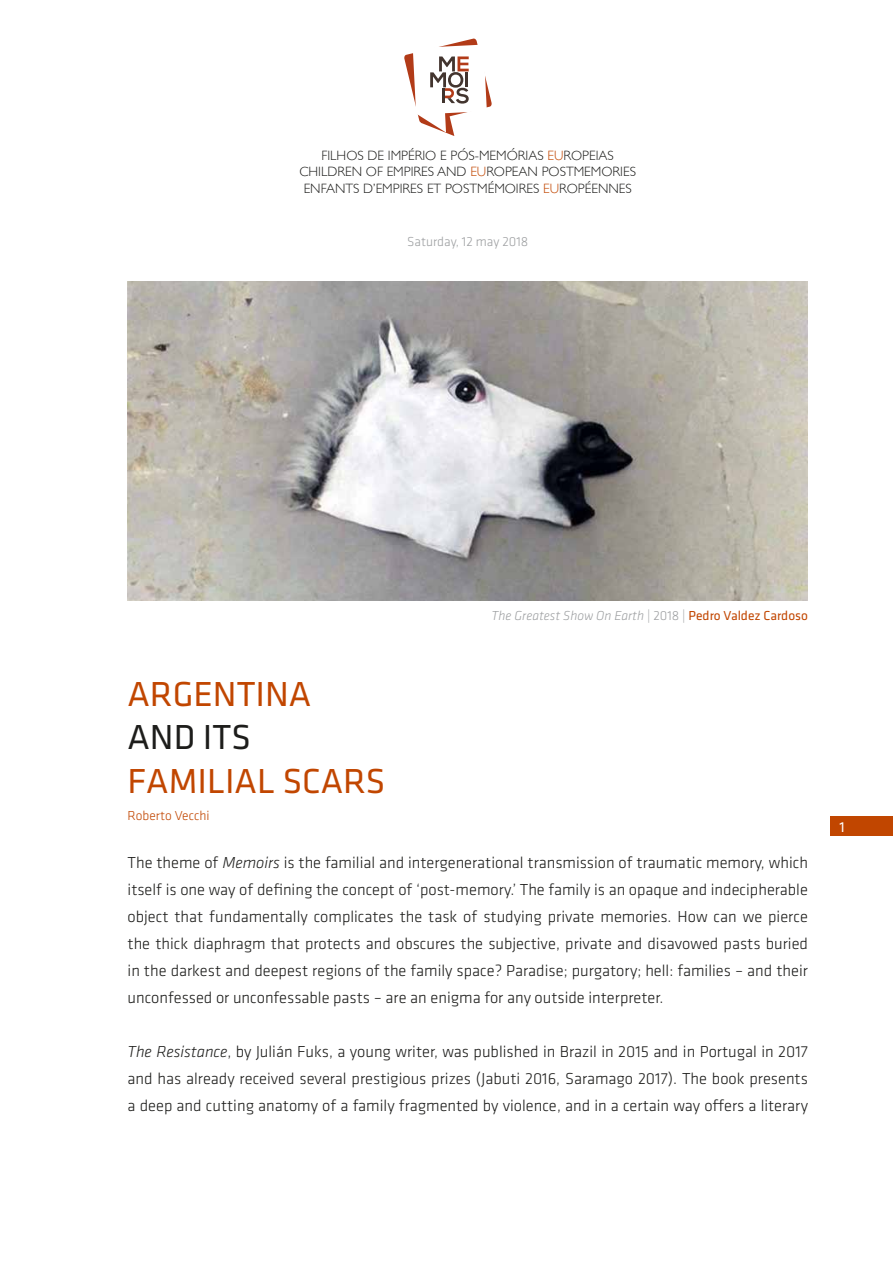
<style>
.page{position:relative;width:893px;height:1263px;background:#fff}
.page>*{position:absolute;margin:0;border:0;box-sizing:border-box;transform-origin:0 0}
.t1{font:36px "Klavika";color:#c14600}
.t2{font:36px "Klavika";color:#1d1d1b}
.t3{font:300 16.5px/27px "Klavika";color:#1d1d1b;text-align:justify}
.t4{font:15px "Klavika";color:#fff}
.t5{font:300 13.5px/16.5px "Gill Sans";color:#1d1d1b;text-align:center}
.t6{font:italic 300 13.5px "Klavika";color:#9d9fa1}
.t7{font:300 13.5px "Klavika";color:#9d9fa1}
.t8{font:300 13.5px "Klavika";color:#c14600}
.s1{color:#c14600}
.s2{font-style:normal}
.s3{font-weight:400;font-style:normal;color:#c14600}
.s4{font-style:italic}
</style>
<div class="page">
<div style="left:830px;top:817px;width:63px;height:19px;background:#c14600"></div>
<svg style="left:404px;top:38px;width:88px;height:98px"></svg>
<hr style="left:442px;top:88px;width:3px;height:15px;background:#41342e">
<img style="left:128px;top:281px;width:680px;height:319px">
<p class="t5" style="left:299px;top:146px;width:338px">FILHOS DE IMPÉRIO E PÓS-MEMÓRIAS <span class="s1">EU</span>ROPEIAS<br>CHILDREN OF EMPIRES AND <span class="s1">EU</span>ROPEAN POSTMEMORIES<br>ENFANTS D’EMPIRES ET POSTMÉMOIRES <span class="s1">EU</span>ROPÉENNES</p>
<p class="t7" style="left:407px;top:234px;width:123px">Saturday, 12 may 2018</p>
<p class="t6" style="left:491px;top:608px;width:318px">The Greatest Show On Earth <span class="s2">| 2018 |</span> <span class="s3">Pedro Valdez Cardoso</span></p>
<h1 class="t1" style="left:128px;top:676px;width:185px">ARGENTINA</h1>
<h1 class="t2" style="left:128px;top:719px;width:125px">AND ITS</h1>
<h1 class="t1" style="left:128px;top:762px;width:259px">FAMILIAL SCARS</h1>
<p class="t8" style="left:128px;top:808px;width:84px">Roberto Vecchi</p>
<p class="t3" style="left:128px;top:849px;width:682px">The theme of <span class="s4">Memoirs</span> is the familial and intergenerational transmission of traumatic memory, which itself is one way of defining the concept of ‘post-memory.’ The family is an opaque and indecipherable object that fundamentally complicates the task of studying private memories. How can we pierce the thick diaphragm that protects and obscures the subjective, private and disavowed pasts buried in the darkest and deepest regions of the family space? Paradise; purgatory; hell: families – and their unconfessed or unconfessable pasts – are an enigma for any outside interpreter.</p>
<p class="t3" style="left:128px;top:1038px;width:682px"><span class="s4">The Resistance</span>, by Julián Fuks, a young writer, was published in Brazil in 2015 and in Portugal in 2017 and has already received several prestigious prizes (Jabuti 2016, Saramago 2017). The book presents a deep and cutting anatomy of a family fragmented by violence, and in a certain way offers a literary</p>
<p class="t4" style="left:839px;top:819px;width:7px">1</p>
</div>
